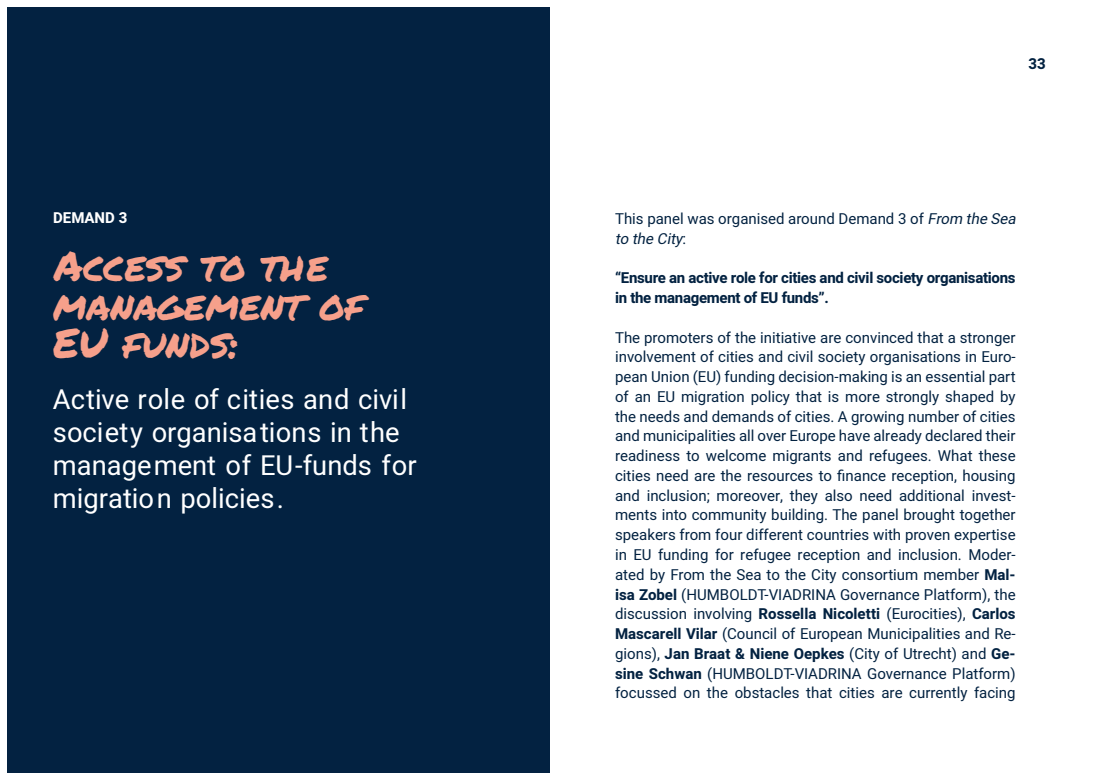
<style>
.page{position:relative;width:1099px;height:780px;background:#fff}
.page>*{position:absolute;margin:0;border:0;box-sizing:border-box;transform-origin:0 0}
.t1{font:41.25px/38.5px "Permanent Marker";color:#f6a08b}
.t2{font:27.38px/32.8px "Heebo";color:#fff}
.t3{font:15px/19.8px "Heebo";color:#032241}
.t4{font:700 15px/19.8px "Heebo";letter-spacing:-.02em;color:#032241}
.t5{font:700 15px "Heebo";color:#fff}
.s1{font-style:italic}
.s2{font-weight:700}
</style>
<div class="page">
<div style="left:7px;top:7px;width:542px;height:765px;background:#032241"></div>
<p class="t5" style="left:53px;top:207px;width:76px">DEMAND 3</p>
<h1 class="t1" style="left:53px;top:246px;width:312px">Access to the management of<br>EU funds:</h1>
<h2 class="t2" style="left:53px;top:383px;width:365px">Active role of cities and civil society organisations in the management of EU-funds for migration policies.</h2>
<p class="t4" style="left:1028px;top:54px;width:19px">33</p>
<p class="t3" style="left:615px;top:209px;width:406px">This panel was organised around Demand 3 of <span class="s1">From the Sea to the City</span>:</p>
<p class="t4" style="left:615px;top:268px;width:402px">“Ensure an active role for cities and civil society organisations in the management of EU funds”.</p>
<p class="t3" style="left:615px;top:327px;width:402px;text-align:justify">The promoters of the initiative are convinced that a stronger involvement of cities and civil society organisations in Euro&shy;pean Union (EU) funding decision-making is an essential part of an EU migration policy that is more strongly shaped by the needs and demands of cities. A growing number of cities and municipalities all over Europe have already declared their readiness to welcome migrants and refugees. What these cities need are the resources to finance reception, housing and inclusion; moreover, they also need additional invest&shy;ments into community building. The panel brought together speakers from four different countries with proven expertise in EU funding for refugee reception and inclusion. Moder&shy;ated by From the Sea to the City consortium member <span class="s2">Mal&shy;isa Zobel</span> (HUMBOLDT-VIADRINA Governance Platform), the discussion involving <span class="s2">Rossella Nicoletti</span> (Eurocities), <span class="s2">Carlos Mascarell Vilar</span> (Council of European Municipalities and Re&shy;gions), <span class="s2">Jan Braat &amp; Niene Oepkes</span> (City of Utrecht) and <span class="s2">Ge&shy;sine Schwan</span> (HUMBOLDT-VIADRINA Governance Platform) focussed on the obstacles that cities are currently facing</p>
</div>
